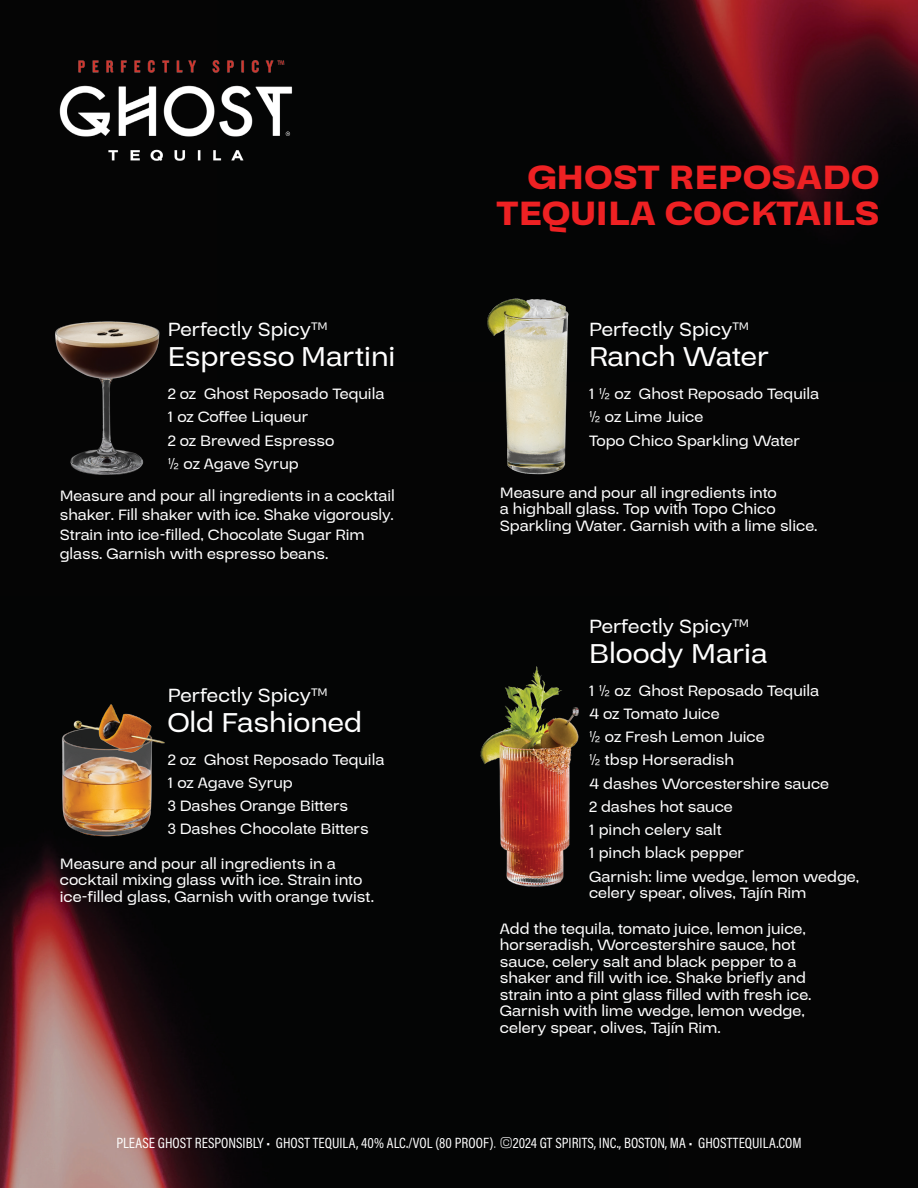
<style>
.page{position:relative;width:918px;height:1188px;background:#fff}
.page>*{position:absolute;margin:0;border:0;box-sizing:border-box;transform-origin:0 0}
.t1{font:900 36px/36px "Stara";color:#ee2123;text-align:right}
.t2{font:500 30px "Stara";color:#fff}
.t3{font:500 21px "Stara";color:#fff}
.t4{font:500 16.5px/23.2px "Stara";color:#fff}
.t5{font:15px "Acumin Variable Concept";color:#fff}
.s1{font-family:"New Science";font-weight:300}
</style>
<div class="page">
<img style="left:0;top:0;width:918px;height:1188px">
<img style="left:54px;top:54px;width:243px;height:112px">
<img style="left:2px;top:286px;width:210px;height:210px">
<img style="left:479px;top:280px;width:108px;height:201px">
<img style="left:477px;top:638px;width:109px;height:271px">
<img style="left:57px;top:702px;width:108px;height:145px">
<p class="t3" style="left:168px;top:317px;width:162px">Perfectly Spicy<sup>TM</sup></p>
<h2 class="t2" style="left:168px;top:339px;width:229px">Espresso Martini</h2>
<p class="t4" style="left:168px;top:382px;width:218px">2 oz Ghost Reposado Tequila<br>1 oz Coffee Liqueur<br>2 oz Brewed Espresso<br>1/2 oz Agave Syrup</p>
<p class="t4" style="left:60px;top:486px;width:337px;line-height:19.5px">Measure and pour all ingredients in a cocktail shaker. Fill shaker with ice. Shake vigorously.<br>Strain into ice-filled, Chocolate Sugar Rim glass. Garnish with espresso beans.</p>
<p class="t3" style="left:168px;top:683px;width:162px">Perfectly Spicy<sup>TM</sup></p>
<h2 class="t2" style="left:168px;top:705px;width:196px">Old Fashioned</h2>
<p class="t4" style="left:168px;top:748px;width:218px">2 oz Ghost Reposado Tequila<br>1 oz Agave Syrup<br>3 Dashes Orange Bitters<br>3 Dashes Chocolate Bitters</p>
<p class="t4" style="left:60px;top:855px;width:316px;line-height:16.5px">Measure and pour all ingredients in a cocktail mixing glass with ice. Strain into ice-filled glass, Garnish with orange twist.</p>
<h1 class="t1" style="left:496px;top:161px;width:385px">GHOST REPOSADO<br>TEQUILA COCKTAILS</h1>
<p class="t3" style="left:589px;top:317px;width:162px">Perfectly Spicy<sup>TM</sup></p>
<h2 class="t2" style="left:589px;top:339px;width:182px">Ranch Water</h2>
<p class="t4" style="left:589px;top:382px;width:232px">1 1/2 oz Ghost Reposado Tequila<br>1/2 oz Lime Juice<br>Topo Chico Sparkling Water</p>
<p class="t4" style="left:500px;top:484px;width:319px;line-height:16.5px">Measure and pour all ingredients into<br>a highball glass. Top with Topo Chico<br>Sparkling Water. Garnish with a lime slice.</p>
<p class="t3" style="left:589px;top:614px;width:162px">Perfectly Spicy<sup>TM</sup></p>
<h2 class="t2" style="left:589px;top:635px;width:180px">Bloody Maria</h2>
<p class="t4" style="left:589px;top:678px;width:272px">1 1/2 oz Ghost Reposado Tequila<br>4 oz Tomato Juice<br>1/2 oz Fresh Lemon Juice<br>1/2 tbsp Horseradish<br>4 dashes Worcestershire sauce<br>2 dashes hot sauce<br>1 pinch celery salt<br>1 pinch black pepper<br>Garnish: lime wedge, lemon wedge,</p>
<p class="t4" style="left:589px;top:881px;width:219px">celery spear, olives, Tajín Rim</p>
<p class="t4" style="left:500px;top:920px;width:313px;line-height:16.5px">Add the tequila, tomato juice, lemon juice, horseradish, Worcestershire sauce, hot sauce, celery salt and black pepper to a shaker and fill with ice. Shake briefly and strain into a pint glass filled with fresh ice.<br>Garnish with lime wedge, lemon wedge, celery spear, olives, Tajín Rim.</p>
<p class="t5" style="left:116px;top:1132px;width:687px">PLEASE GHOST RESPONSIBLY • GHOST TEQUILA, 40% ALC./VOL (80 PROOF)<span class="s1">. ©</span>2024 GT SPIRITS, INC., BOSTON, MA • GHOSTTEQUILA.COM</p>
</div>
